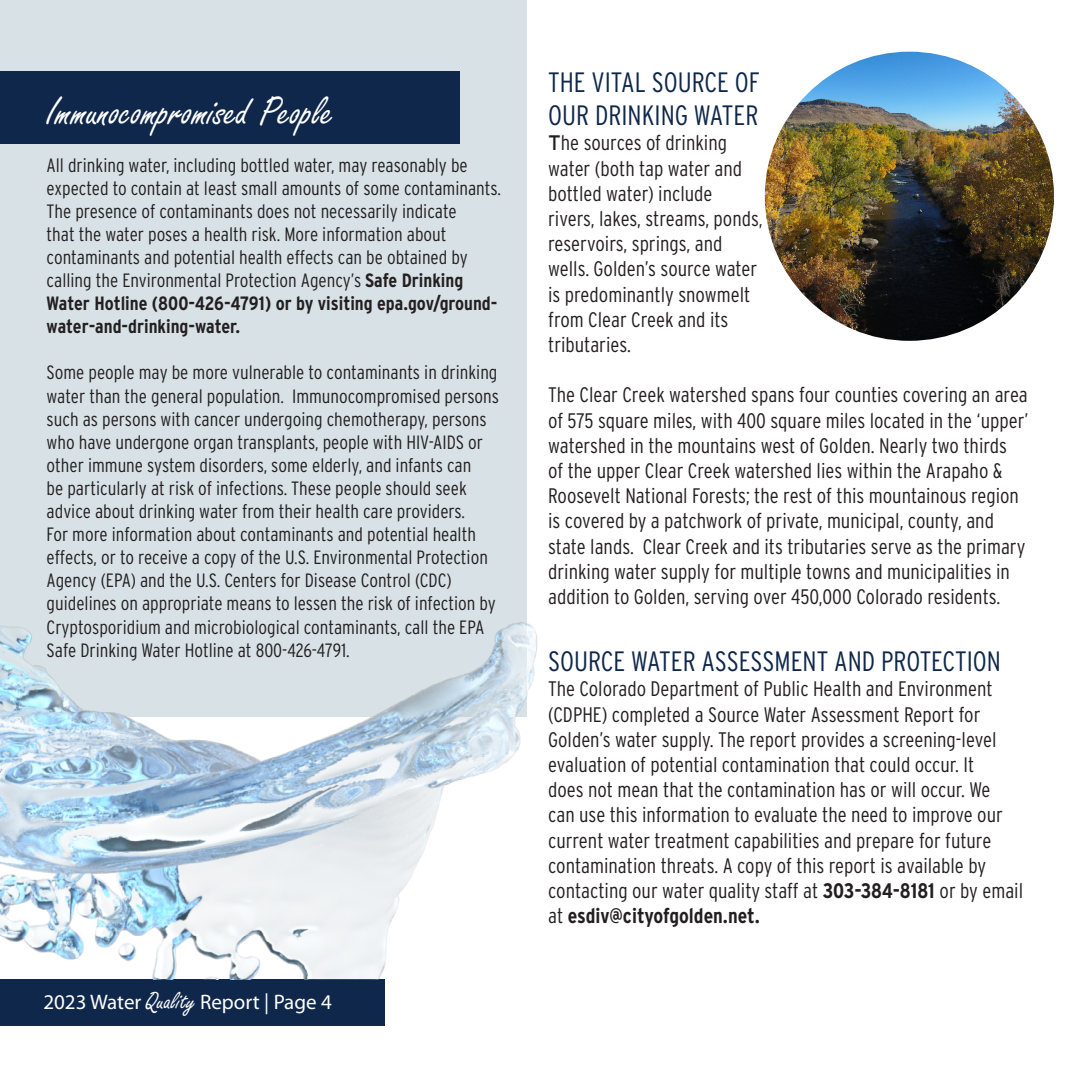
<style>
.page{position:relative;width:1071px;height:1071px;background:#fff}
.page>*{position:absolute;margin:0;border:0;box-sizing:border-box;transform-origin:0 0}
.t1{font:43.75px "Freestyle Script";color:#fff}
.t2{font:300 28px/33.6px "Interstate Condensed";color:#0e274a}
.t3{font:300 21px/25.2px "Interstate Condensed";color:#231f20}
.t4{font:21px "Myriad Pro";color:#fff}
.t5{font:300 19.25px/23.1px "Interstate Condensed";color:#231f20}
.s1{font-weight:700}
.s2{font-family:"Freestyle Script";font-size:26.25px}
.s3{font-family:"Interstate";font-weight:400}
</style>
<div class="page">
<div style="left:0;top:979px;width:385px;height:47px;background:#0e274a"></div>
<div style="left:0;top:0;width:527px;height:717px;background:#d7e1e6"></div>
<div style="left:0;top:71px;width:460px;height:73px;background:#0e274a"></div>
<img style="left:765px;top:52px;width:289px;height:289px;border-radius:145px">
<img style="left:0;top:622px;width:537px;height:357px">
<p class="t1" style="left:47px;top:88px;width:289px">Immunocompromised People</p>
<p class="t5" style="left:47px;top:153px;width:456px">All drinking water, including bottled water, may reasonably be expected to contain at least small amounts of some contaminants.<br>The presence of contaminants does not necessarily indicate<br>that the water poses a health risk. More information about contaminants and potential health effects can be obtained by calling the Environmental Protection Agency’s <span class="s1">Safe Drinking Water Hotline (800-426-4791) or by visiting epa.gov/ground&shy;water-and-drinking-water.</span></p>
<p class="t5" style="left:47px;top:361px;width:454px">Some people may be more vulnerable to contaminants in drinking water than the general population. Immunocompromised persons such as persons with cancer undergoing chemotherapy, persons who have undergone organ transplants, people with HIV-AIDS or other immune system disorders, some elderly, and infants can<br>be particularly at risk of infections. These people should seek advice about drinking water from their health care providers.<br>For more information about contaminants and potential health effects, or to receive a copy of the U.S. Environmental Protection Agency (EPA) and the U.S. Centers for Disease Control (CDC) guidelines on appropriate means to lessen the risk of infection by Cryptosporidium and microbiological contaminants, call the EPA Safe Drinking Water Hotline at 800-426-4791.</p>
<p class="t4" style="left:43px;top:989px;width:290px">2023 Water <span class="s2">Quality</span> Report | Page 4</p>
<p class="t2" style="left:548px;top:65px;width:214px">THE VITAL SOURCE OF<br>OUR DRINKING WATER</p>
<p class="t3" style="left:548px;top:130px;width:216px"><span class="s3">T</span>he sources of drinking water (both tap water and bottled water) include rivers, lakes, streams, ponds, reservoirs, springs, and wells. Golden’s source water is predominantly snowmelt from Clear Creek and its tributaries.</p>
<p class="t3" style="left:548px;top:382px;width:482px">The Clear Creek watershed spans four counties covering an area of 575 square miles, with 400 square miles located in the ‘upper’ watershed in the mountains west of Golden. Nearly two thirds<br>of the upper Clear Creek watershed lies within the Arapaho &amp; Roosevelt National Forests; the rest of this mountainous region is covered by a patchwork of private, municipal, county, and state lands. Clear Creek and its tributaries serve as the primary drinking water supply for multiple towns and municipalities in addition to Golden, serving over 450,000 Colorado residents.</p>
<p class="t2" style="left:548px;top:644px;width:454px">SOURCE WATER ASSESSMENT AND PROTECTION</p>
<p class="t3" style="left:548px;top:676px;width:477px">The Colorado Department of Public Health and Environment (CDPHE) completed a Source Water Assessment Report for Golden’s water supply. The report provides a screening-level evaluation of potential contamination that could occur. It<br>does not mean that the contamination has or will occur. We<br>can use this information to evaluate the need to improve our current water treatment capabilities and prepare for future contamination threats. A copy of this report is available by contacting our water quality staff at <span class="s1">303-384-8181</span> or by email at <span class="s1">esdiv@cityofgolden.net.</span></p>
</div>
